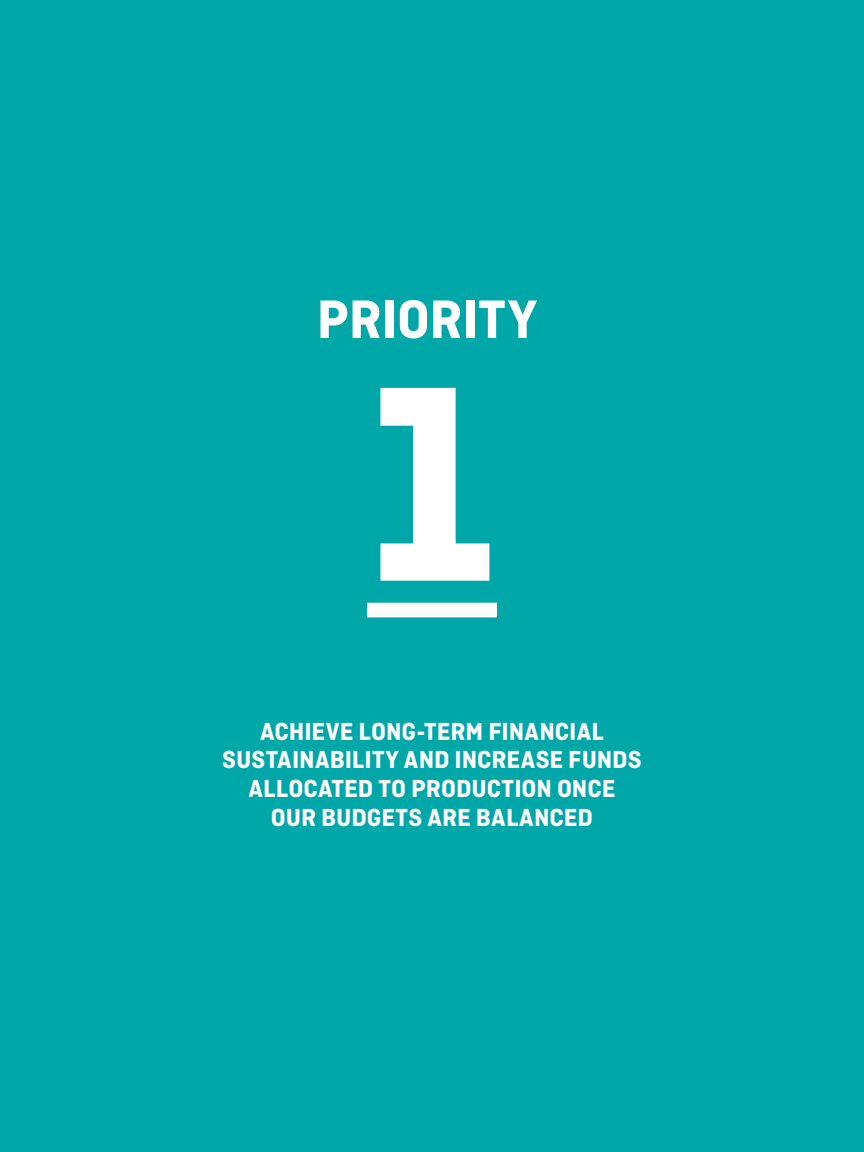
<style>
.page{position:relative;width:864px;height:1152px;background:#00a7a8}
.page>*{position:absolute;margin:0;border:0;box-sizing:border-box;transform-origin:0 0}
.t1{font:700 293.6px "Ciutadella";color:#fff}
.t2{font:700 57px "Ciutadella";letter-spacing:-.005em;color:#fff}
.t3{font:700 26px/29px "Ciutadella";color:#fff;text-align:center}
</style>
<div class="page">
<div style="left:367px;top:603px;width:130px;height:14px;background:#fff"></div>
<h2 class="t2" style="left:317px;top:286px;width:222px">PRIORITY</h2>
<h1 class="t1" style="left:367px;top:315px;width:132px">1</h1>
<p class="t3" style="left:222px;top:716px;width:421px">ACHIEVE LONG-TERM FINANCIAL<br>SUSTAINABILITY AND INCREASE FUNDS<br>ALLOCATED TO PRODUCTION ONCE<br>OUR BUDGETS ARE BALANCED</p>
</div>
